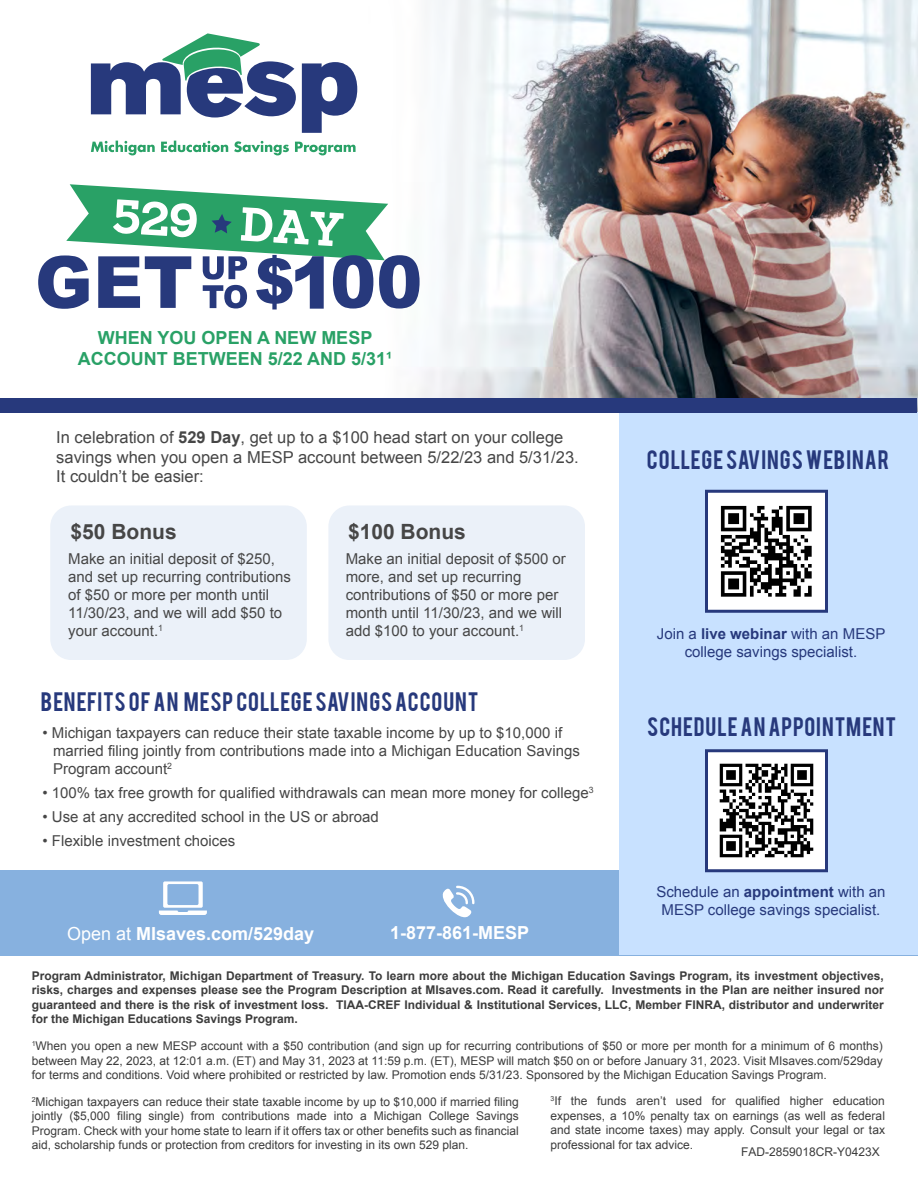
<style>
.page{position:relative;width:918px;height:1188px;background:#fff}
.page>*{position:absolute;margin:0;border:0;box-sizing:border-box;transform-origin:0 0}
.t1{font:21px "Bebas";letter-spacing:.04em;color:#27397c}
.t2{font:700 21px "Arial";color:#464646}
.t3{font:700 18px/21.6px "Arial";color:#29a166;text-align:center}
.t4{font:700 18px "Arial";color:#fff}
.t5{font:16.5px/19.8px "Arial";color:#464646}
.t6{font:15px/18px "Arial";color:#464646}
.t7{font:15px/18px "Arial";color:#27397c;text-align:center}
.t8{font:12px/14.4px "Arial";color:#3c3c3c;text-align:justify}
.t9{font:700 12px/14.4px "Arial";color:#3c3c3c;text-align:justify}
.t10{font:12px "Arial";color:#3c3c3c}
.s1{font-weight:700}
.s2{font-weight:400}
</style>
<div class="page">
<img style="left:1px;top:0;width:917px;height:413px">
<div style="left:0;top:870px;width:918px;height:85px;background:#87b1df"></div>
<div style="left:619px;top:412px;width:299px;height:543px;background:#c8e1ff"></div>
<svg style="left:159px;top:881px;width:48px;height:34px"></svg>
<svg style="left:442px;top:886px;width:32px;height:31px"></svg>
<svg style="left:38px;top:184px;width:382px;height:125px"></svg>
<svg style="left:302px;top:62px;width:55px;height:71px"></svg>
<svg style="left:91px;top:33px;width:205px;height:85px"></svg>
<svg style="left:91px;top:141px;width:64px;height:14px"></svg>
<svg style="left:161px;top:141px;width:67px;height:11px"></svg>
<svg style="left:234px;top:141px;width:55px;height:14px"></svg>
<svg style="left:295px;top:142px;width:61px;height:13px"></svg>
<div style="left:0;top:398px;width:917px;height:14px;background:#27397c"></div>
<img style="left:709px;top:494px;width:115px;height:115px">
<div style="left:705px;top:490px;width:123px;height:123px;border:3px solid #27397c"></div>
<img style="left:709px;top:753px;width:115px;height:115px">
<div style="left:705px;top:749px;width:123px;height:123px;border:3px solid #27397c"></div>
<div style="left:50px;top:506px;width:257px;height:154px;background:#ebf1f9;border-radius:21px"></div>
<div style="left:328px;top:506px;width:257px;height:154px;background:#ebf1f9;border-radius:21px"></div>
<h2 class="t3" style="left:78px;top:327px;width:316px">WHEN YOU OPEN A NEW MESP<br>ACCOUNT BETWEEN 5/22 AND 5/31¹</h2>
<h3 class="t5" style="left:56px;top:427px;width:524px">In celebration of <span class="s1">529 Day</span>, get up to a $100 head start on your college savings when you open a MESP account between 5/22/23 and 5/31/23.<br>It couldn’t be easier:</h3>
<h1 class="t2" style="left:70px;top:517px;width:108px">$50 Bonus</h1>
<p class="t6" style="left:68px;top:550px;width:224px">Make an initial deposit of $250, and set up recurring contributions of $50 or more per month until<br>11/30/23, and we will add $50 to your account.<sup>1</sup></p>
<h1 class="t2" style="left:348px;top:517px;width:119px">$100 Bonus</h1>
<p class="t6" style="left:346px;top:550px;width:222px">Make an initial deposit of $500 or more, and set up recurring contributions of $50 or more per month until 11/30/23, and we will add $100 to your account.<sup>1</sup></p>
<h1 class="t1" style="left:41px;top:686px;width:439px">BENEFITS OF AN MESP COLLEGE SAVINGS ACCOUNT</h1>
<p class="t6" style="left:53px;top:724px;width:528px;text-indent:-10px">• Michigan taxpayers can reduce their state taxable income by up to $10,000 if married filing jointly from contributions made into a Michigan Education Savings<br>Program account<sup>2</sup></p>
<p class="t6" style="left:42px;top:784px;width:553px">• 100% tax free growth for qualified withdrawals can mean more money for college<sup>3</sup></p>
<p class="t6" style="left:42px;top:808px;width:338px">• Use at any accredited school in the US or abroad</p>
<p class="t6" style="left:42px;top:832px;width:194px">• Flexible investment choices</p>
<h1 class="t1" style="left:647px;top:444px;width:244px">COLLEGE SAVINGS WEBINAR</h1>
<p class="t7" style="left:657px;top:625px;width:230px">Join a <span class="s1">live webinar</span> with an MESP college savings specialist.</p>
<h1 class="t1" style="left:647px;top:711px;width:250px">SCHEDULE AN APPOINTMENT</h1>
<p class="t7" style="left:656px;top:883px;width:231px">Schedule an <span class="s1">appointment</span> with an<br>MESP college savings specialist.</p>
<h2 class="t4" style="left:67px;top:922px;width:249px"><span class="s2">Open at</span> MIsaves.com/529day</h2>
<h2 class="t4" style="left:390px;top:921px;width:141px">1-877-861-MESP</h2>
<p class="t9" style="left:32px;top:969px;width:854px">Program Administrator, Michigan Department of Treasury. To learn more about the Michigan Education Savings Program, its investment objectives, risks, charges and expenses please see the Program Description at MIsaves.com. Read it carefully. Investments in the Plan are neither insured nor guaranteed and there is the risk of investment loss. TIAA-CREF Individual &amp; Institutional Services, LLC, Member FINRA, distributor and underwriter for the Michigan Educations Savings Program.</p>
<p class="t8" style="left:32px;top:1039px;width:852px"><sup>1</sup>When you open a new MESP account with a $50 contribution (and sign up for recurring contributions of $50 or more per month for a minimum of 6 months) between May 22, 2023, at 12:01 a.m. (ET) and May 31, 2023 at 11:59 p.m. (ET), MESP will match $50 on or before January 31, 2023. Visit MIsaves.com/529day for terms and conditions. Void where prohibited or restricted by law. Promotion ends 5/31/23. Sponsored by the Michigan Education Savings Program.</p>
<p class="t8" style="left:32px;top:1095px;width:489px"><sup>2</sup>Michigan taxpayers can reduce their state taxable income by up to $10,000 if married filing jointly ($5,000 filing single) from contributions made into a Michigan College Savings Program. Check with your home state to learn if it offers tax or other benefits such as financial aid, scholarship funds or protection from creditors for investing in its own 529 plan.</p>
<p class="t8" style="left:550px;top:1094px;width:336px"><sup>3</sup>If the funds aren’t used for qualified higher education expenses, a 10% penalty tax on earnings (as well as federal and state income taxes) may apply. Consult your legal or tax professional for tax advice.</p>
<p class="t10" style="left:741px;top:1143px;width:140px">FAD-2859018CR-Y0423X</p>
</div>
